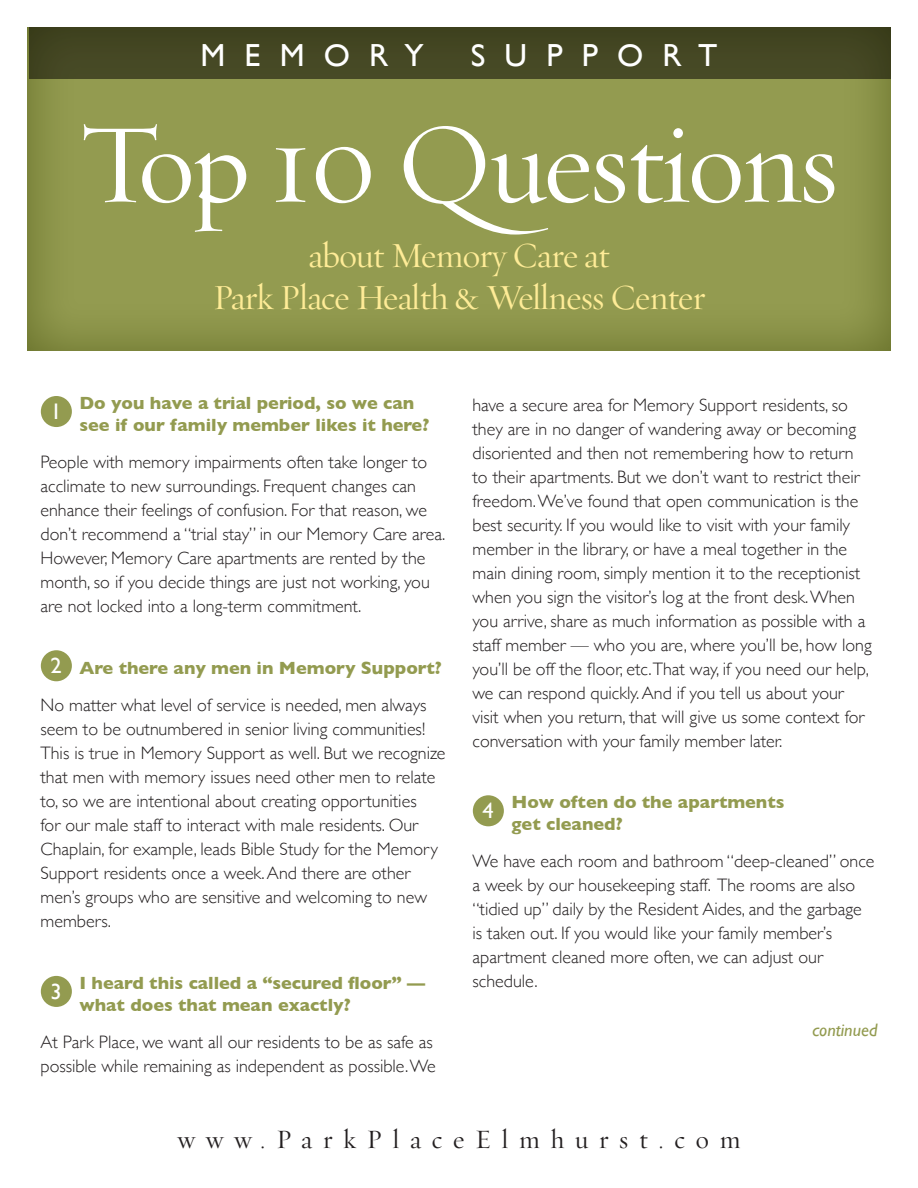
<style>
.page{position:relative;width:918px;height:1188px;background:#fff}
.page>*{position:absolute;margin:0;border:0;box-sizing:border-box;transform-origin:0 0}
.t1{font:115.5px "Requiem Display HTF Roman";letter-spacing:-.02em;color:#fff}
.t2{font:36px/42px "Requiem Display HTF Roman";letter-spacing:-.02em;color:#ffec97;text-align:center}
.t3{font:31.95px "Gill Sans";letter-spacing:.6em;color:#fff}
.t4{font:27px "Requiem Display HTF Roman";letter-spacing:.4em;color:#231f20}
.t5{font:22.5px "Gill Sans";color:#fff}
.Text{font:300 18px/24px "Gill Sans";color:#231f20}
.t6{font:700 18px/21.6px "Gill Sans";color:#939b50}
.t7{font:italic 18px "Gill Sans";color:#939b50}
</style>
<div class="page">
<div style="left:20px;top:22px;width:872px;height:330px;background:#939b50"></div>
<div style="left:29px;top:27px;width:862px;height:52px;background:#444623"></div>
<div style="left:41px;top:396px;width:31px;height:31px;background:#939b50;border-radius:50%"></div>
<div style="left:41px;top:650px;width:31px;height:31px;background:#939b50;border-radius:50%"></div>
<div style="left:41px;top:976px;width:31px;height:31px;background:#939b50;border-radius:50%"></div>
<div style="left:473px;top:795px;width:31px;height:31px;background:#939b50;border-radius:50%"></div>
<p class="t3" style="left:201px;top:36px;width:225px">MEMORY</p>
<p class="t3" style="left:471px;top:36px;width:248px">SUPPORT</p>
<p class="t1" style="left:80px;top:96px;width:760px">Top 10 Questions</p>
<p class="t2" style="left:213px;top:235px;width:494px">about Memory Care at<br>Park Place Health &amp; Wellness Center</p>
<p class="t5" style="left:51px;top:398px;width:13px">1</p>
<p class="t6" style="left:80px;top:392px;width:351px">Do you have a trial period, so we can see if our family member likes it here?</p>
<p class="Text" style="left:40px;top:449px;width:406px">People with memory impairments often take longer to acclimate to new surroundings. Frequent changes can enhance their feelings of confusion. For that reason, we don’t recommend a “trial stay” in our Memory Care area.<br>However, Memory Care apartments are rented by the month, so if you decide things are just not working, you are not locked into a long-term commitment.</p>
<p class="t5" style="left:51px;top:653px;width:13px">2</p>
<p class="t6" style="left:80px;top:657px;width:364px">Are there any men in Memory Support?</p>
<p class="Text" style="left:40px;top:693px;width:407px">No matter what level of service is needed, men always seem to be outnumbered in senior living communities!<br>This is true in Memory Support as well. But we recognize that men with memory issues need other men to relate to, so we are intentional about creating opportunities<br>for our male staff to interact with male residents. Our Chaplain, for example, leads Bible Study for the Memory Support residents once a week. And there are other men’s groups who are sensitive and welcoming to new members.</p>
<p class="t5" style="left:51px;top:978px;width:13px">3</p>
<p class="t6" style="left:80px;top:972px;width:347px">I heard this called a “secured floor” — what does that mean exactly?</p>
<p class="Text" style="left:40px;top:1029px;width:397px">At Park Place, we want all our residents to be as safe as possible while remaining as independent as possible. We</p>
<p class="Text" style="left:472px;top:392px;width:401px">have a secure area for Memory Support residents, so they are in no danger of wandering away or becoming disoriented and then not remembering how to return to their apartments. But we don’t want to restrict their freedom. We’ve found that open communication is the best security. If you would like to visit with your family member in the library, or have a meal together in the main dining room, simply mention it to the receptionist when you sign the visitor’s log at the front desk. When you arrive, share as much information as possible with a staff member — who you are, where you’ll be, how long you’ll be off the floor, etc.That way, if you need our help, we can respond quickly. And if you tell us about your visit when you return, that will give us some context for conversation with your family member later.</p>
<p class="t5" style="left:483px;top:798px;width:13px">4</p>
<p class="t6" style="left:512px;top:791px;width:275px">How often do the apartments get cleaned?</p>
<p class="Text" style="left:472px;top:849px;width:403px">We have each room and bathroom “deep-cleaned” once a week by our housekeeping staff. The rooms are also “tidied up” daily by the Resident Aides, and the garbage is taken out. If you would like your family member’s apartment cleaned more often, we can adjust our schedule.</p>
<p class="t7" style="left:812px;top:1020px;width:67px">continued</p>
<p class="t4" style="left:177px;top:1123px;width:565px">www.ParkPlaceElmhurst.com</p>
</div>
